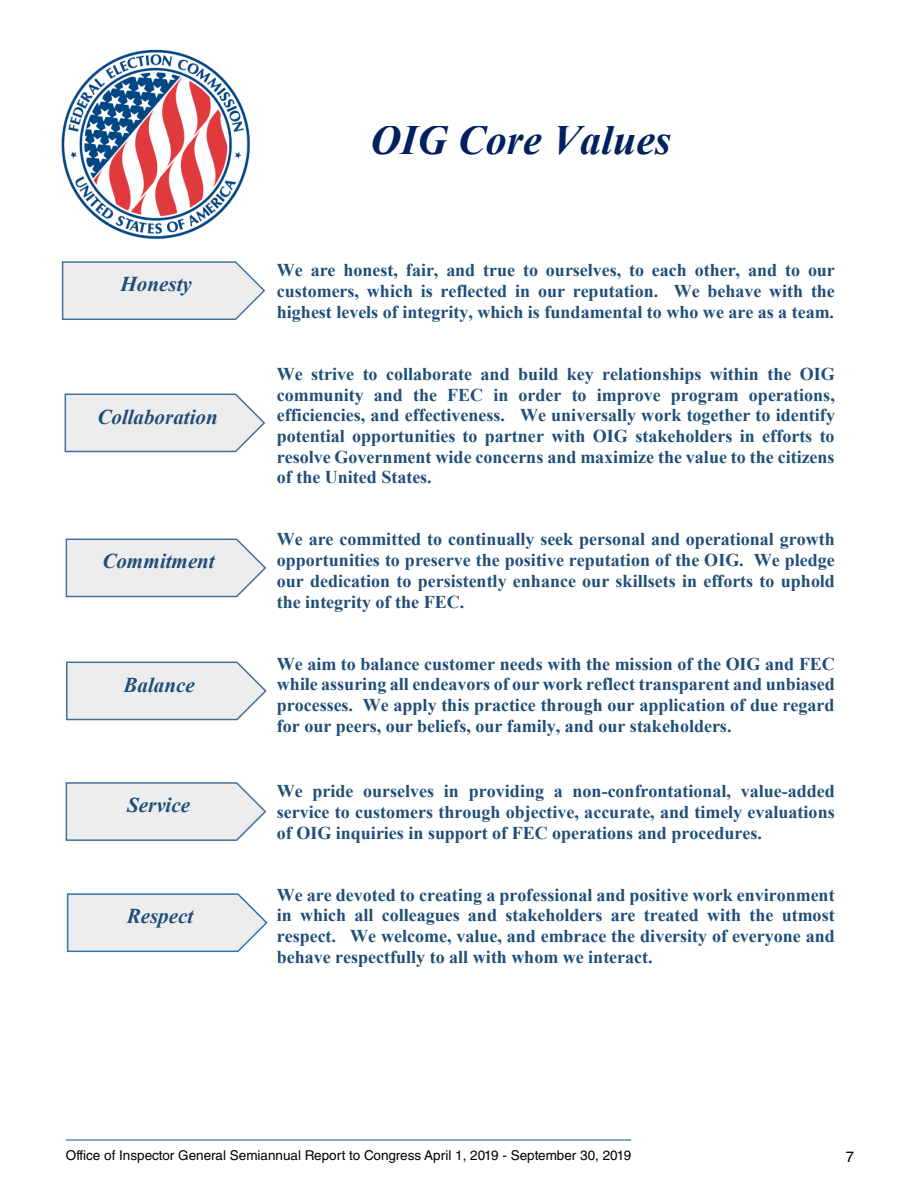
<style>
.page{position:relative;width:918px;height:1188px;background:#fff}
.page>*{position:absolute;margin:0;border:0;box-sizing:border-box;transform-origin:0 0}
.t1{font:italic 700 42px "Times New Roman";color:#002060}
.t2{font:italic 700 21px "Times New Roman";color:#1f4e79}
.t3{font:700 18px/20.7px "Times New Roman";color:#1f4e79;text-align:justify}
.t4{font:15px "Helvetica LT Std";color:#000}
.t5{font:13.5px "Helvetica LT Std";color:#000}
</style>
<div class="page">
<hr style="left:66px;top:1140px;width:565px;height:1px;background:#0054a4">
<svg style="left:61px;top:261px;width:205px;height:59px;background:#e4e7ea"></svg>
<svg style="left:64px;top:393px;width:202px;height:60px;background:#e4e7ea"></svg>
<svg style="left:65px;top:538px;width:202px;height:60px;background:#e4e7ea"></svg>
<svg style="left:66px;top:661px;width:201px;height:60px;background:#e3e6e9"></svg>
<svg style="left:65px;top:782px;width:202px;height:59px;background:#e4e7ea"></svg>
<svg style="left:66px;top:893px;width:202px;height:60px;background:#e3e7ec"></svg>
<img style="left:61px;top:49px;width:190px;height:191px">
<p class="t2" style="left:121px;top:270px;width:73px">Honesty</p>
<p class="t2" style="left:97px;top:402px;width:122px">Collaboration</p>
<p class="t2" style="left:103px;top:547px;width:114px">Commitment</p>
<p class="t2" style="left:123px;top:670px;width:73px">Balance</p>
<p class="t2" style="left:127px;top:791px;width:65px">Service</p>
<p class="t2" style="left:127px;top:902px;width:68px">Respect</p>
<h1 class="t1" style="left:370px;top:111px;width:302px">OIG Core Values</h1>
<p class="t3" style="left:277px;top:259px;width:560px">We are honest, fair, and true to ourselves, to each other, and to our customers, which is reflected in our reputation. We behave with the highest levels of integrity, which is fundamental to who we are as a team.</p>
<p class="t3" style="left:277px;top:363px;width:560px">We strive to collaborate and build key relationships within the OIG community and the FEC in order to improve program operations, efficiencies, and effectiveness. We universally work together to identify potential opportunities to partner with OIG stakeholders in efforts to resolve Government wide concerns and maximize the value to the citizens of the United States.</p>
<p class="t3" style="left:277px;top:529px;width:560px">We are committed to continually seek personal and operational growth opportunities to preserve the positive reputation of the OIG. We pledge our dedication to persistently enhance our skillsets in efforts to uphold the integrity of the FEC.</p>
<p class="t3" style="left:277px;top:653px;width:560px">We aim to balance customer needs with the mission of the OIG and FEC while assuring all endeavors of our work reflect transparent and unbiased processes. We apply this practice through our application of due regard for our peers, our beliefs, our family, and our stakeholders.</p>
<p class="t3" style="left:277px;top:780px;width:559px">We pride ourselves in providing a non-confrontational, value-added service to customers through objective, accurate, and timely evaluations of OIG inquiries in support of FEC operations and procedures.</p>
<p class="t3" style="left:277px;top:884px;width:559px">We are devoted to creating a professional and positive work environment in which all colleagues and stakeholders are treated with the utmost respect. We welcome, value, and embrace the diversity of everyone and behave respectfully to all with whom we interact.</p>
<p class="t5" style="left:66px;top:1148px;width:567px">Office of Inspector General Semiannual Report to Congress April 1, 2019 - September 30, 2019</p>
<p class="t4" style="left:846px;top:1148px;width:10px">7</p>
</div>
